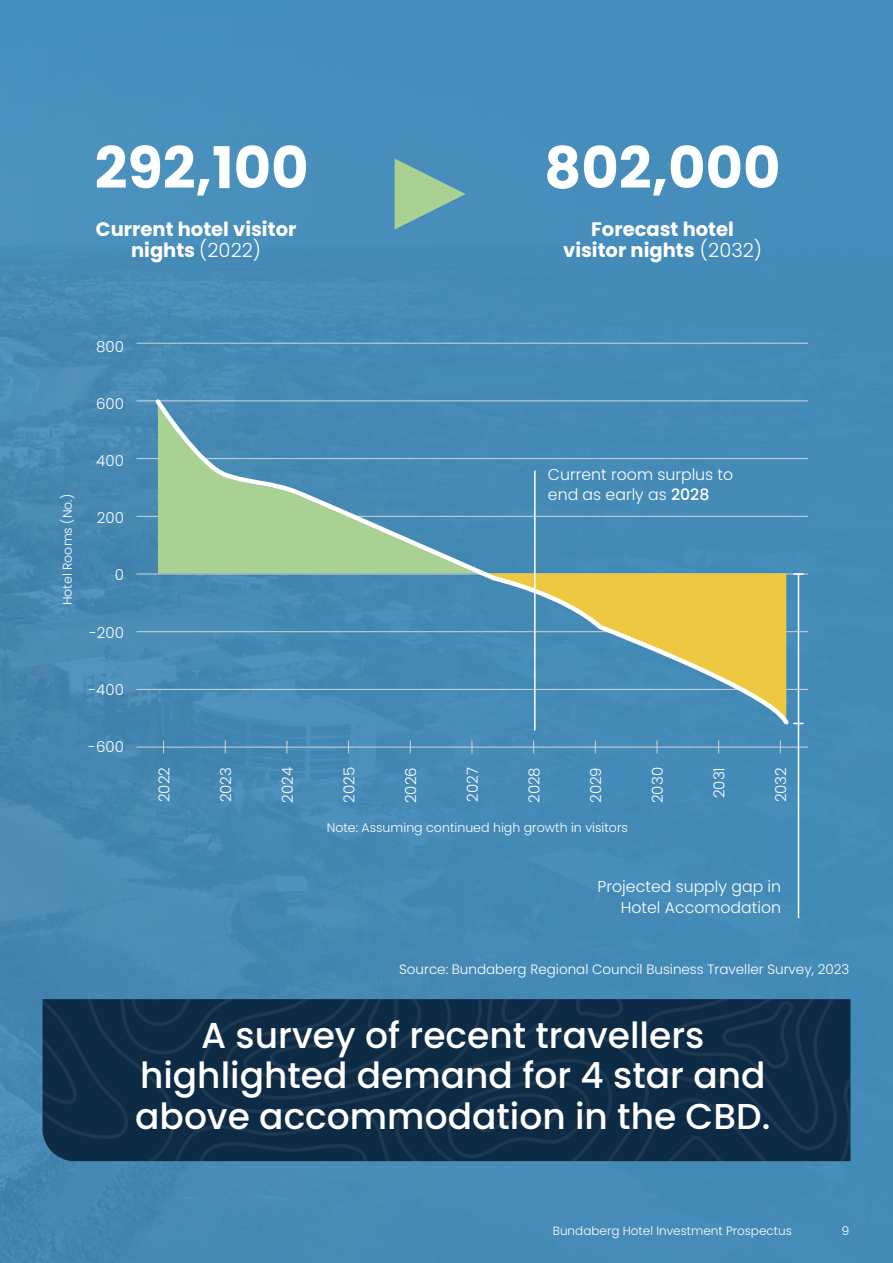
<style>
.page{position:relative;width:893px;height:1263px;background:#448cba}
.page>*{position:absolute;margin:0;border:0;box-sizing:border-box;transform-origin:0 0}
.t1{font:700 57.45px "Poppins";color:#fff}
.t2{font:500 36px/40.5px "Poppins";color:#fff;text-align:center}
.t3{font:700 19.5px/21px "Poppins";color:#fff;text-align:center}
.t4{font:300 15.75px/20.4px "Poppins";color:#fff}
.t5{font:300 15px "Poppins";color:#fff}
.t6{font:300 13.5px "Poppins";color:#fff}
.t7{font:300 12.6px "Poppins";color:#fff}
.t8{font:300 12px "Poppins";color:#fff}
.s1{font-weight:300}
.s2{font-weight:500}
</style>
<div class="page">
<svg style="left:43px;top:999px;width:807px;height:162px;background:#0f2d47"></svg>
<svg style="left:395px;top:158px;width:71px;height:72px"></svg>
<hr style="left:136px;top:343px;width:672px;height:1px;background:#cfd5da">
<hr style="left:136px;top:747px;width:672px;height:1px;background:#cfd5da">
<hr style="left:136px;top:689px;width:672px;height:1px;background:#cfd5da">
<hr style="left:136px;top:631px;width:672px;height:1px;background:#cfd5da">
<hr style="left:136px;top:574px;width:672px;height:1px;background:#cfd5da">
<hr style="left:136px;top:516px;width:672px;height:1px;background:#cfd5da">
<hr style="left:136px;top:458px;width:672px;height:1px;background:#cfd5da">
<hr style="left:136px;top:400px;width:672px;height:1px;background:#cfd5da">
<svg style="left:153px;top:397px;width:640px;height:332px"></svg>
<svg style="left:718px;top:741px;width:1px;height:12px"></svg>
<svg style="left:657px;top:741px;width:1px;height:12px"></svg>
<svg style="left:472px;top:741px;width:1px;height:12px"></svg>
<svg style="left:410px;top:741px;width:1px;height:12px"></svg>
<svg style="left:287px;top:741px;width:1px;height:12px"></svg>
<svg style="left:225px;top:741px;width:1px;height:12px"></svg>
<hr style="left:534px;top:471px;width:2px;height:259px;background:#fff">
<hr style="left:798px;top:574px;width:1px;height:344px;background:#fff">
<svg style="left:793px;top:573px;width:11px;height:2px"></svg>
<h1 class="t1" style="left:95px;top:135px;width:215px">292,100</h1>
<h1 class="t1" style="left:544px;top:135px;width:238px">802,000</h1>
<p class="t3" style="left:96px;top:218px;width:202px">Current hotel visitor nights <span class="s1">(2022)</span></p>
<p class="t3" style="left:563px;top:218px;width:200px">Forecast hotel visitor nights <span class="s1">(2032)</span></p>
<p class="t5" style="left:96px;top:338px;width:29px">800</p>
<p class="t5" style="left:96px;top:395px;width:29px">600</p>
<p class="t7" style="left:60px;top:605px;width:113px;rotate:-90deg">Hotel Rooms (No.)</p>
<p class="t5" style="left:96px;top:452px;width:29px">400</p>
<p class="t5" style="left:97px;top:509px;width:29px">200</p>
<p class="t5" style="left:115px;top:566px;width:11px">0</p>
<p class="t5" style="left:89px;top:624px;width:36px">-200</p>
<p class="t5" style="left:88px;top:681px;width:37px">-400</p>
<p class="t5" style="left:88px;top:738px;width:37px">-600</p>
<p class="t4" style="left:548px;top:464px;width:187px">Current room surplus to end as early as <span class="s2">2028</span></p>
<p class="t5" style="left:156px;top:802px;width:37px;rotate:-90deg">2022</p>
<p class="t5" style="left:217px;top:802px;width:37px;rotate:-90deg">2023</p>
<p class="t5" style="left:279px;top:803px;width:37px;rotate:-90deg">2024</p>
<p class="t5" style="left:341px;top:803px;width:37px;rotate:-90deg">2025</p>
<p class="t5" style="left:402px;top:803px;width:37px;rotate:-90deg">2026</p>
<p class="t5" style="left:464px;top:802px;width:36px;rotate:-90deg">2027</p>
<p class="t5" style="left:526px;top:803px;width:37px;rotate:-90deg">2028</p>
<p class="t5" style="left:587px;top:803px;width:37px;rotate:-90deg">2029</p>
<p class="t5" style="left:649px;top:803px;width:37px;rotate:-90deg">2030</p>
<p class="t5" style="left:711px;top:798px;width:33px;rotate:-90deg">2031</p>
<p class="t5" style="left:772px;top:802px;width:37px;rotate:-90deg">2032</p>
<p class="t7" style="left:327px;top:820px;width:303px">Note: Assuming continued high growth in visitors</p>
<p class="t4" style="left:598px;top:876px;width:185px;text-align:right">Projected supply gap in<br>Hotel Accomodation</p>
<p class="t6" style="left:399px;top:962px;width:452px">Source: Bundaberg Regional Council Business Traveller Survey, 2023</p>
<p class="t2" style="left:135px;top:1015px;width:637px">A survey of recent travellers highlighted demand for 4 star and above accommodation in the CBD.</p>
<p class="t8" style="left:553px;top:1223px;width:240px">Bundaberg Hotel Investment Prospectus</p>
<p class="t8" style="left:842px;top:1223px;width:9px">9</p>
</div>
